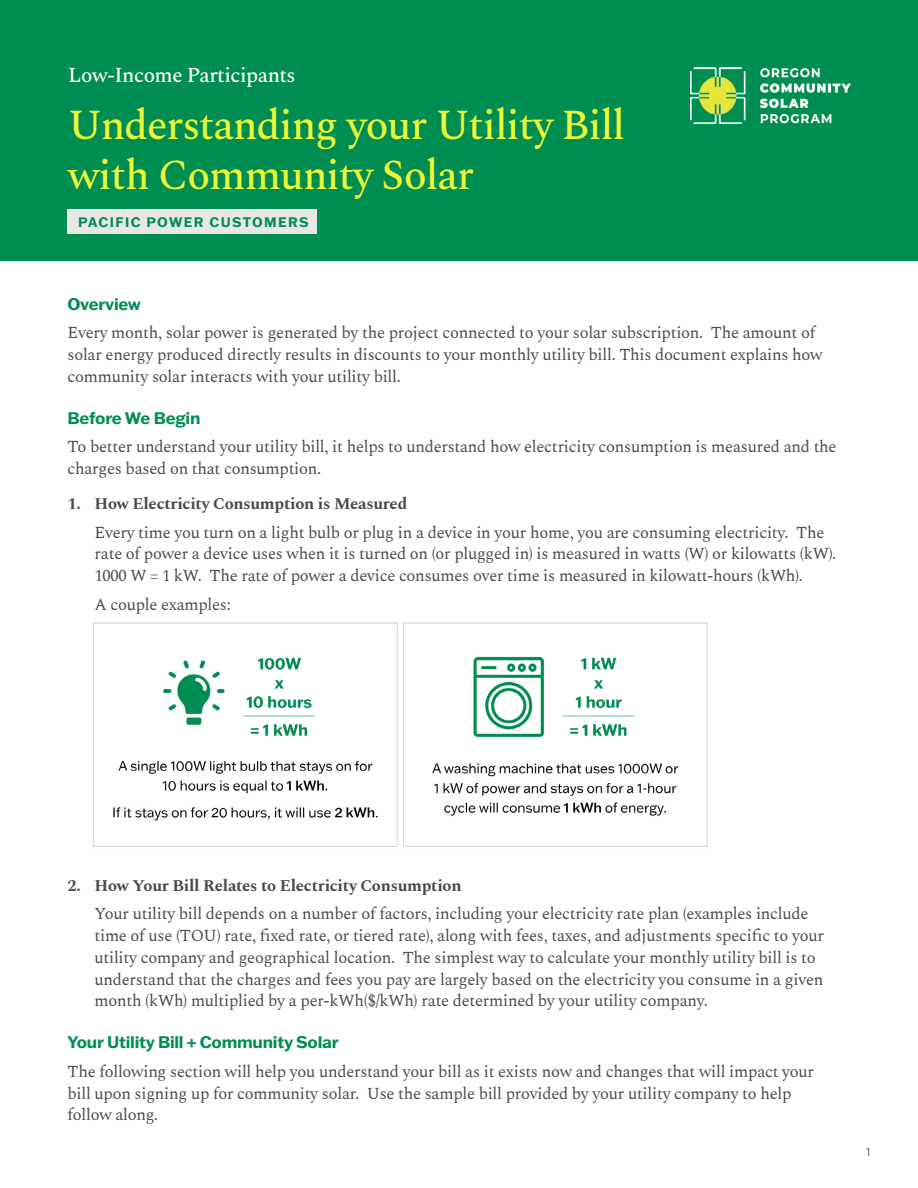
<style>
.page{position:relative;width:918px;height:1188px;background:#fff}
.page>*{position:absolute;margin:0;border:0;box-sizing:border-box;transform-origin:0 0}
.t1{font:500 42px/50.4px "Spectral";letter-spacing:-.025em;color:#ebf938}
.t2{font:500 21px "Spectral";letter-spacing:-.025em;color:#fff}
.t3{font:16.5px/21.8px "Spectral";letter-spacing:-.015em;color:#484a4f}
.t4{font:700 16.5px "Spectral";letter-spacing:-.015em;color:#484a4f}
.t5{font:700 16.5px "Franklin Gothic ATF";letter-spacing:-.015em;color:#008d52}
.t6{font:700 13.5px "Franklin Gothic ATF";letter-spacing:.1em;color:#008d52}
.t7{font:300 12px "Franklin Gothic ATF";color:#484a4f}
</style>
<div class="page">
<div style="left:0;top:0;width:918px;height:261px;background:#008d52"></div>
<img style="left:690px;top:68px;width:160px;height:55px">
<img style="left:93px;top:622px;width:615px;height:225px">
<div style="left:68px;top:209px;width:249px;height:25px;background:#e8e7e6"></div>
<p class="t2" style="left:68px;top:59px;width:229px">Low-Income Participants</p>
<p class="t1" style="left:68px;top:97px;width:558px">Understanding your Utility Bill with Community Solar</p>
<p class="t6" style="left:78px;top:213px;width:232px">PACIFIC POWER CUSTOMERS</p>
<p class="t5" style="left:68px;top:293px;width:75px">Overview</p>
<p class="t3" style="left:68px;top:321px;width:757px">Every month, solar power is generated by the project connected to your solar subscription. The amount of solar energy produced directly results in discounts to your monthly utility bill. This document explains how community solar interacts with your utility bill.</p>
<p class="t5" style="left:68px;top:407px;width:134px">Before We Begin</p>
<p class="t3" style="left:68px;top:435px;width:771px">To better understand your utility bill, it helps to understand how electricity consumption is measured and the charges based on that consumption.</p>
<p class="t4" style="left:68px;top:492px;width:341px">1. How Electricity Consumption is Measured</p>
<p class="t3" style="left:94px;top:520px;width:743px">Every time you turn on a light bulb or plug in a device in your home, you are consuming electricity. The rate of power a device uses when it is turned on (or plugged in) is measured in watts (W) or kilowatts (kW).<br>1000 W = 1 kW. The rate of power a device consumes over time is measured in kilowatt-hours (kWh).</p>
<p class="t3" style="left:94px;top:592px;width:138px">A couple examples:</p>
<p class="t4" style="left:68px;top:873px;width:396px">2. How Your Bill Relates to Electricity Consumption</p>
<p class="t3" style="left:94px;top:902px;width:731px">Your utility bill depends on a number of factors, including your electricity rate plan (examples include time of use (TOU) rate, fixed rate, or tiered rate), along with fees, taxes, and adjustments specific to your utility company and geographical location. The simplest way to calculate your monthly utility bill is to understand that the charges and fees you pay are largely based on the electricity you consume in a given month (kWh) multiplied by a per-kWh($/kWh) rate determined by your utility company.</p>
<p class="t5" style="left:68px;top:1031px;width:273px">Your Utility Bill + Community Solar</p>
<p class="t3" style="left:68px;top:1059px;width:748px">The following section will help you understand your bill as it exists now and changes that will impact your bill upon signing up for community solar. Use the sample bill provided by your utility company to help follow along.</p>
<p class="t7" style="left:866px;top:1144px;width:6px">1</p>
</div>
